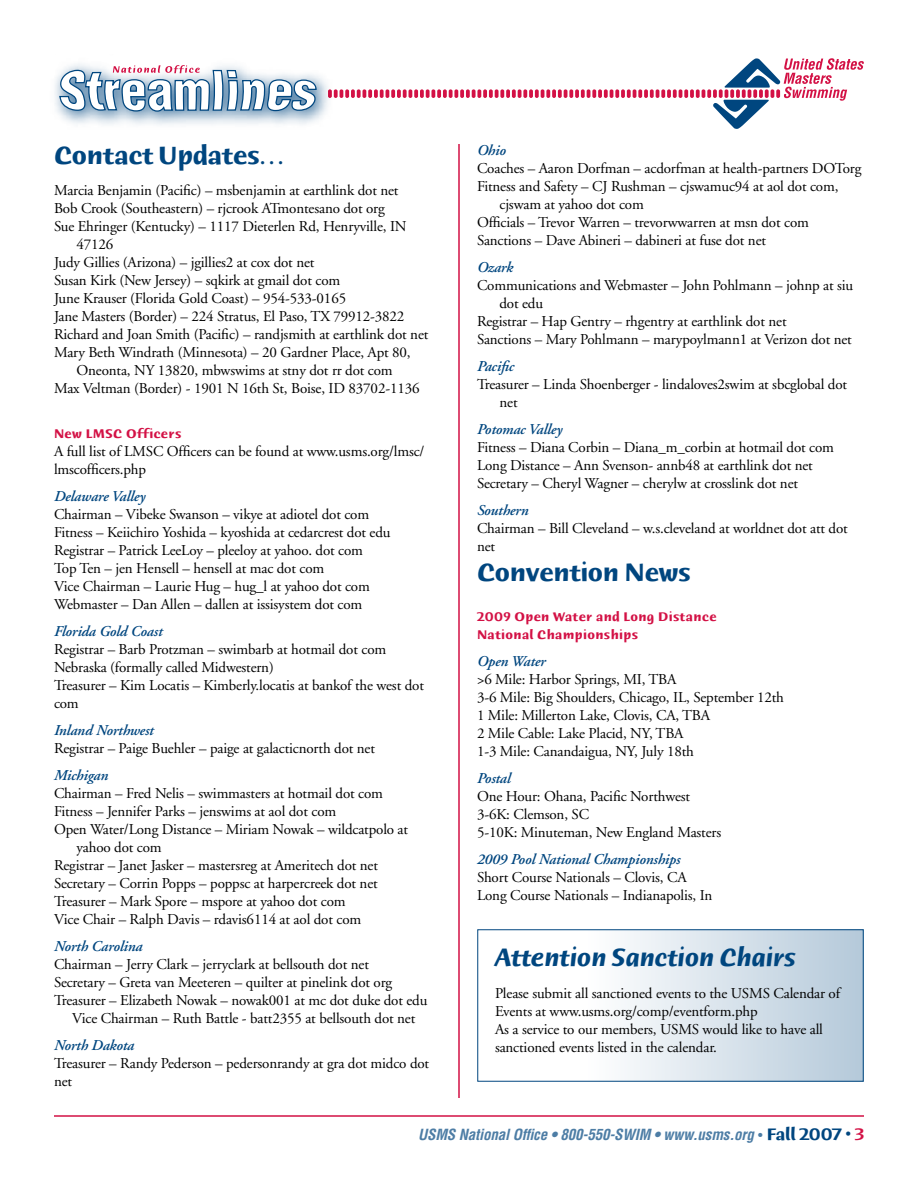
<style>
.page{position:relative;width:918px;height:1188px;background:#fff}
.page>*{position:absolute;margin:0;border:0;box-sizing:border-box;transform-origin:0 0}
.t1{font:700 27px "Humana Sans ITC";letter-spacing:-.01em;color:#00467f}
.t2{font:italic 700 27px "Humana Sans ITC";letter-spacing:-.01em;color:#00467f}
.t3{font:15px/18px "Adobe Garamond";letter-spacing:-.01em;color:#000}
.t4{font:italic 600 15px "Adobe Garamond";letter-spacing:-.01em;color:#00467f}
.t5{font:italic 700 condensed 15px "Helvetica";letter-spacing:-.01em;color:#4d7da5}
.t6{font:700 13.5px/18px "Humana Sans ITC";letter-spacing:.03em;color:#d31145}
.s1{font-family:"Adobe Garamond";font-weight:400;font-style:normal;font-stretch:normal}
.s2{font-family:"Humana Sans ITC";font-style:normal;font-stretch:normal;font-size:18px;color:#00467f}
</style>
<div class="page">
<svg style="left:340px;top:58px;width:524px;height:71px"></svg>
<img style="left:55px;top:76px;width:285px;height:44px">
<svg style="left:58px;top:64px;width:259px;height:61px"></svg>
<hr style="left:54px;top:1115px;width:810px;height:2px;background:#d31145">
<hr style="left:458px;top:144px;width:2px;height:954px;background:#d31145">
<div style="left:478px;top:930px;width:385px;height:151px;background:linear-gradient(to right,#fff,#bacddd)"></div>
<div style="left:477px;top:929px;width:387px;height:153px;border:1px solid #00467f"></div>
<h1 class="t1" style="left:54px;top:141px;width:234px">Contact Updates…</h1>
<p class="t3" style="left:54px;top:182px;width:346px">Marcia Benjamin (Pacific) – msbenjamin at earthlink dot net</p>
<p class="t3" style="left:54px;top:200px;width:332px">Bob Crook (Southeastern) – rjcrook ATmontesano dot org</p>
<p class="t3" style="left:54px;top:218px;width:354px">Sue Ehringer (Kentucky) – 1117 Dieterlen Rd, Henryville, IN</p>
<p class="t3" style="left:76px;top:236px;width:38px">47126</p>
<p class="t3" style="left:54px;top:254px;width:262px">Judy Gillies (Arizona) – jgillies2 at cox dot net</p>
<p class="t3" style="left:54px;top:272px;width:288px">Susan Kirk (New Jersey) – sqkirk at gmail dot com</p>
<p class="t3" style="left:54px;top:290px;width:294px">June Krauser (Florida Gold Coast) – 954-533-0165</p>
<p class="t3" style="left:54px;top:308px;width:352px">Jane Masters (Border) – 224 Stratus, El Paso, TX 79912-3822</p>
<p class="t3" style="left:54px;top:326px;width:376px">Richard and Joan Smith (Pacific) – randjsmith at earthlink dot net</p>
<p class="t3" style="left:54px;top:344px;width:358px">Mary Beth Windrath (Minnesota) – 20 Gardner Place, Apt 80,</p>
<p class="t3" style="left:76px;top:362px;width:318px">Oneonta, NY 13820, mbwswims at stny dot rr dot com</p>
<p class="t3" style="left:54px;top:380px;width:367px">Max Veltman (Border) - 1901 N 16th St, Boise, ID 83702-1136</p>
<p class="t6" style="left:54px;top:426px;width:129px">New LMSC Officers</p>
<p class="t3" style="left:54px;top:443px;width:372px">A full list of LMSC Officers can be found at www.usms.org/lmsc/ lmscofficers.php</p>
<p class="t4" style="left:54px;top:488px;width:93px">Delaware Valley</p>
<p class="t3" style="left:54px;top:506px;width:338px">Chairman – Vibeke Swanson – vikye at adiotel dot com Fitness – Keiichiro Yoshida – kyoshida at cedarcrest dot edu Registrar – Patrick LeeLoy – pleeloy at yahoo. dot com<br>Top Ten – jen Hensell – hensell at mac dot com<br>Vice Chairman – Laurie Hug – hug_l at yahoo dot com Webmaster – Dan Allen – dallen at issisystem dot com</p>
<p class="t4" style="left:54px;top:623px;width:110px">Florida Gold Coast</p>
<p class="t3" style="left:54px;top:641px;width:371px">Registrar – Barb Protzman – swimbarb at hotmail dot com Nebraska (formally called Midwestern)<br>Treasurer – Kim Locatis – Kimberly.locatis at bankof the west dot com</p>
<p class="t4" style="left:54px;top:722px;width:101px">Inland Northwest</p>
<p class="t3" style="left:54px;top:740px;width:322px">Registrar – Paige Buehler – paige at galacticnorth dot net</p>
<p class="t4" style="left:54px;top:767px;width:56px">Michigan</p>
<p class="t3" style="left:54px;top:785px;width:330px">Chairman – Fred Nelis – swimmasters at hotmail dot com</p>
<p class="t3" style="left:54px;top:803px;width:284px">Fitness – Jennifer Parks – jenswims at aol dot com</p>
<p class="t3" style="left:54px;top:821px;width:356px">Open Water/Long Distance – Miriam Nowak – wildcatpolo at</p>
<p class="t3" style="left:76px;top:839px;width:87px">yahoo dot com</p>
<p class="t3" style="left:54px;top:857px;width:325px">Registrar – Janet Jasker – mastersreg at Ameritech dot net</p>
<p class="t3" style="left:54px;top:875px;width:325px">Secretary – Corrin Popps – poppsc at harpercreek dot net</p>
<p class="t3" style="left:54px;top:893px;width:293px">Treasurer – Mark Spore – mspore at yahoo dot com</p>
<p class="t3" style="left:54px;top:911px;width:309px">Vice Chair – Ralph Davis – rdavis6114 at aol dot com</p>
<p class="t4" style="left:54px;top:938px;width:90px">North Carolina</p>
<p class="t3" style="left:54px;top:956px;width:316px">Chairman – Jerry Clark – jerryclark at bellsouth dot net</p>
<p class="t3" style="left:54px;top:974px;width:340px">Secretary – Greta van Meeteren – quilter at pinelink dot org</p>
<p class="t3" style="left:54px;top:992px;width:375px">Treasurer – Elizabeth Nowak – nowak001 at mc dot duke dot edu</p>
<p class="t3" style="left:72px;top:1010px;width:345px">Vice Chairman – Ruth Battle - batt2355 at bellsouth dot net</p>
<p class="t4" style="left:54px;top:1037px;width:82px">North Dakota</p>
<p class="t3" style="left:54px;top:1055px;width:377px">Treasurer – Randy Pederson – pedersonrandy at gra dot midco dot net</p>
<p class="t4" style="left:477px;top:142px;width:30px">Ohio</p>
<p class="t3" style="left:477px;top:159px;width:386px">Coaches – Aaron Dorfman – acdorfman at health-partners DOTorg</p>
<p class="t3" style="left:477px;top:177px;width:363px">Fitness and Safety – CJ Rushman – cjswamuc94 at aol dot com,</p>
<p class="t3" style="left:500px;top:195px;width:146px">cjswam at yahoo dot com</p>
<p class="t3" style="left:477px;top:213px;width:333px">Officials – Trevor Warren – trevorwwarren at msn dot com</p>
<p class="t3" style="left:477px;top:231px;width:291px">Sanctions – Dave Abineri – dabineri at fuse dot net</p>
<p class="t4" style="left:477px;top:259px;width:38px">Ozark</p>
<p class="t3" style="left:477px;top:276px;width:378px">Communications and Webmaster – John Pohlmann – johnp at siu</p>
<p class="t3" style="left:500px;top:294px;width:45px">dot edu</p>
<p class="t3" style="left:477px;top:312px;width:311px">Registrar – Hap Gentry – rhgentry at earthlink dot net</p>
<p class="t3" style="left:477px;top:330px;width:376px">Sanctions – Mary Pohlmann – marypoylmann1 at Verizon dot net</p>
<p class="t4" style="left:477px;top:358px;width:39px">Pacific</p>
<p class="t3" style="left:500px;top:375px;width:349px;text-indent:-22px">Treasurer – Linda Shoenberger - lindaloves2swim at sbcglobal dot net</p>
<p class="t4" style="left:477px;top:421px;width:87px">Potomac Valley</p>
<p class="t3" style="left:477px;top:438px;width:359px">Fitness – Diana Corbin – Diana_m_corbin at hotmail dot com<br>Long Distance – Ann Svenson- annb48 at earthlink dot net<br>Secretary – Cheryl Wagner – cherylw at crosslink dot net</p>
<p class="t4" style="left:477px;top:502px;width:53px">Southern</p>
<p class="t3" style="left:477px;top:519px;width:372px">Chairman – Bill Cleveland – w.s.cleveland at worldnet dot att dot net</p>
<h1 class="t1" style="left:477px;top:558px;width:216px">Convention News</h1>
<p class="t6" style="left:477px;top:608px;width:241px">2009 Open Water and Long Distance<br>National Championships</p>
<p class="t4" style="left:477px;top:653px;width:70px">Open Water</p>
<p class="t3" style="left:477px;top:671px;width:309px">&gt;6 Mile: Harbor Springs, MI, TBA<br>3-6 Mile: Big Shoulders, Chicago, IL, September 12th 1 Mile: Millerton Lake, Clovis, CA, TBA<br>2 Mile Cable: Lake Placid, NY, TBA<br>1-3 Mile: Canandaigua, NY, July 18th</p>
<p class="t4" style="left:477px;top:770px;width:35px">Postal</p>
<p class="t3" style="left:477px;top:788px;width:246px">One Hour: Ohana, Pacific Northwest<br>3-6K: Clemson, SC<br>5-10K: Minuteman, New England Masters</p>
<p class="t4" style="left:477px;top:851px;width:205px">2009 Pool National Championships</p>
<p class="t3" style="left:477px;top:869px;width:237px">Short Course Nationals – Clovis, CA<br>Long Course Nationals – Indianapolis, In</p>
<h1 class="t2" style="left:495px;top:943px;width:303px">Attention Sanction Chairs</h1>
<p class="t3" style="left:495px;top:984px;width:347px">Please submit all sanctioned events to the USMS Calendar of Events at www.usms.org/comp/eventform.php<br>As a service to our members, USMS would like to have all sanctioned events listed in the calendar.</p>
<p class="t5" style="left:418px;top:1125px;width:435px">USMS National Office • 800-550-SWIM • www.usms.org <span class="s1">•</span> <span class="s2">Fall 2007 •</span></p>
</div>
